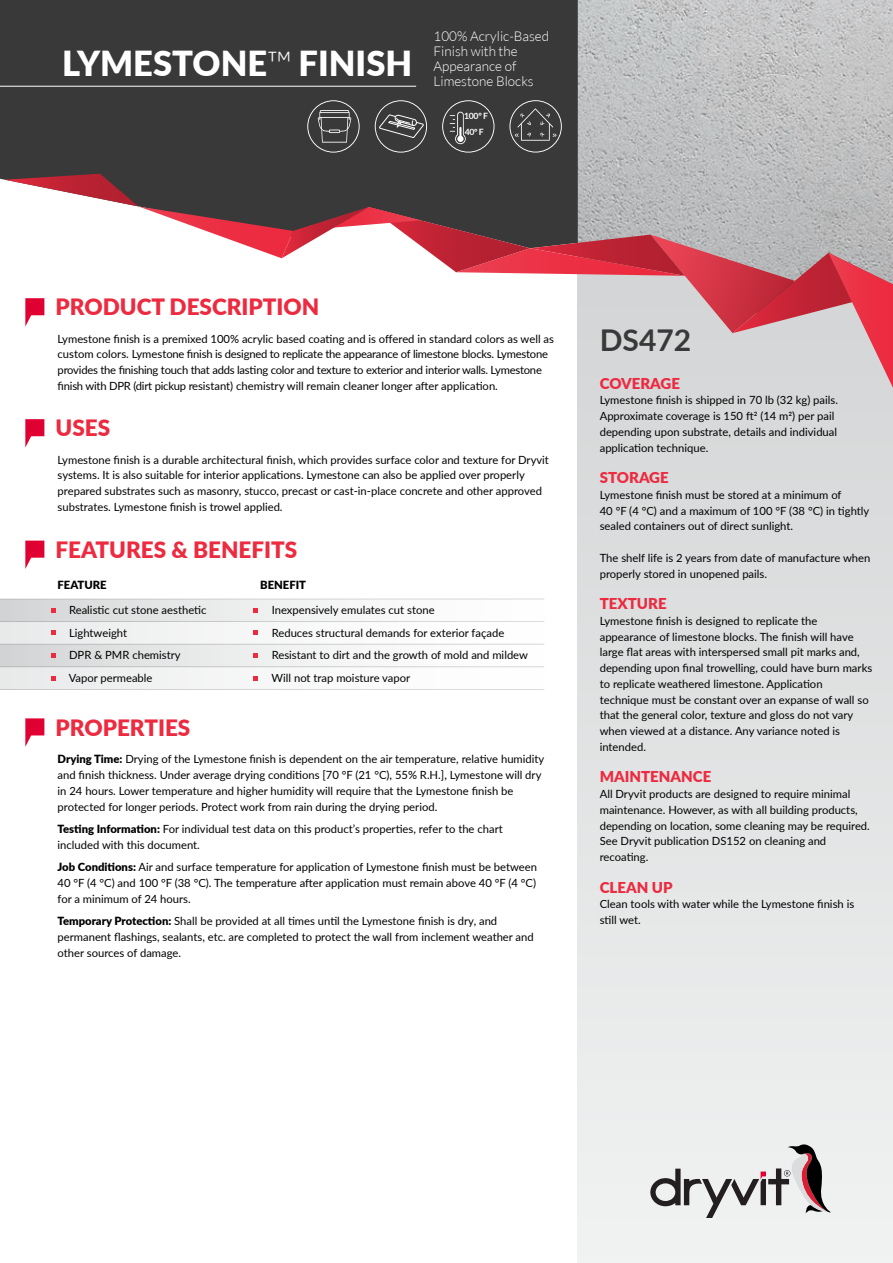
<style>
.page{position:relative;width:893px;height:1263px;background:#fff}
.page>*{position:absolute;margin:0;border:0;box-sizing:border-box;transform-origin:0 0}
.t1{font:900 34.5px "Lato";color:#fff}
.t2{font:700 30px "Lato";color:#393939}
.t3{font:900 22.5px "Lato";color:#ec2b40}
.t4{font:900 15px "Lato";color:#ec2b40}
.t5{font:300 13.5px/15px "Lato";color:#fff}
.t6{font:11.25px/15.8px "Lato";color:#000}
.t7{font:11.25px/15.8px "Lato";letter-spacing:-.02em;color:#000}
.t8{font:900 11.25px "Lato";color:#000}
.t9{font:700 8.7px "Lato";letter-spacing:-.04em;color:#fff}
.s1{font-weight:300}
.s2{font-weight:900}
</style>
<div class="page">
<div style="left:0;top:599px;width:544px;height:23px;background:linear-gradient(to right,#d6d8d8,#fff)"></div>
<div style="left:0;top:622px;width:544px;height:22px;background:linear-gradient(to right,#eaeaeb,#fff)"></div>
<div style="left:0;top:644px;width:544px;height:23px;background:linear-gradient(to right,#d6d8d8,#fff)"></div>
<div style="left:0;top:667px;width:544px;height:22px;background:linear-gradient(to right,#eaebec,#fff)"></div>
<div style="left:578px;top:216px;width:315px;height:1047px;background:linear-gradient(to right,#e3e4e5,#e3e4e5)"></div>
<div style="left:0;top:0;width:578px;height:180px;background:#393939"></div>
<img style="left:578px;top:0;width:315px;height:174px">
<hr style="left:0;top:86px;width:416px;height:1px;background:#fff">
<svg style="left:509px;top:100px;width:53px;height:53px;background:#4d4d4d"></svg>
<svg style="left:307px;top:100px;width:53px;height:53px;background:#515151"></svg>
<svg style="left:375px;top:100px;width:52px;height:53px;background:#525252"></svg>
<svg style="left:442px;top:100px;width:52px;height:53px;background:#4c4c4c"></svg>
<hr style="left:0;top:599px;width:544px;height:1px;background:#393939">
<hr style="left:0;top:621px;width:544px;height:1px;background:#393939">
<hr style="left:0;top:644px;width:544px;height:1px;background:#393939">
<hr style="left:0;top:666px;width:544px;height:1px;background:#393939">
<hr style="left:0;top:689px;width:544px;height:1px;background:#393939">
<svg style="left:51px;top:608px;width:4px;height:4px"></svg>
<svg style="left:51px;top:631px;width:4px;height:4px"></svg>
<svg style="left:51px;top:653px;width:4px;height:4px"></svg>
<svg style="left:51px;top:676px;width:4px;height:4px"></svg>
<svg style="left:253px;top:608px;width:4px;height:4px"></svg>
<svg style="left:253px;top:631px;width:4px;height:4px"></svg>
<svg style="left:253px;top:653px;width:4px;height:4px"></svg>
<svg style="left:253px;top:676px;width:4px;height:4px"></svg>
<svg style="left:5px;top:174px;width:888px;height:214px"></svg>
<svg style="left:25px;top:419px;width:19px;height:28px"></svg>
<svg style="left:25px;top:541px;width:19px;height:28px"></svg>
<svg style="left:25px;top:718px;width:19px;height:29px"></svg>
<svg style="left:650px;top:1144px;width:181px;height:74px"></svg>
<h1 class="t1" style="left:62px;top:37px;width:351px">LYMESTONE<span class="s1">™</span> FINISH</h1>
<p class="t5" style="left:434px;top:28px;width:117px">100% Acrylic-Based<br>Finish with the<br>Appearance of<br>Limestone Blocks</p>
<p class="t9" style="left:464px;top:110px;width:25px">100º F</p>
<p class="t9" style="left:465px;top:125px;width:21px">40º F</p>
<h3 class="t3" style="left:56px;top:290px;width:265px">PRODUCT DESCRIPTION</h3>
<p class="t7" style="left:58px;top:330px;width:498px">Lymestone finish is a premixed 100% acrylic based coating and is offered in standard colors as well as custom colors. Lymestone finish is designed to replicate the appearance of limestone blocks. Lymestone provides the finishing touch that adds lasting color and texture to exterior and interior walls. Lymestone finish with DPR (dirt pickup resistant) chemistry will remain cleaner longer after application.</p>
<h3 class="t3" style="left:56px;top:411px;width:56px">USES</h3>
<p class="t6" style="left:58px;top:451px;width:493px">Lymestone finish is a durable architectural finish, which provides surface color and texture for Dryvit systems. It is also suitable for interior applications. Lymestone can also be applied over properly prepared substrates such as masonry, stucco, precast or cast-in-place concrete and other approved substrates. Lymestone finish is trowel applied.</p>
<h3 class="t3" style="left:56px;top:533px;width:243px">FEATURES &amp; BENEFITS</h3>
<p class="t8" style="left:58px;top:576px;width:51px">FEATURE</p>
<p class="t6" style="left:69px;top:598px;width:139px;line-height:22.5px">Realistic cut stone aesthetic<br>Lightweight<br>DPR &amp; PMR chemistry<br>Vapor permeable</p>
<h3 class="t3" style="left:56px;top:711px;width:136px">PROPERTIES</h3>
<p class="t8" style="left:260px;top:576px;width:47px">BENEFIT</p>
<p class="t6" style="left:272px;top:598px;width:258px;line-height:22.5px">Inexpensively emulates cut stone<br>Reduces structural demands for exterior façade Resistant to dirt and the growth of mold and mildew Will not trap moisture vapor</p>
<p class="t6" style="left:58px;top:751px;width:488px"><span class="s2">Drying Time:</span> Drying of the Lymestone finish is dependent on the air temperature, relative humidity and finish thickness. Under average drying conditions [70 °F (21 °C), 55% R.H.], Lymestone will dry in 24 hours. Lower temperature and higher humidity will require that the Lymestone finish be protected for longer periods. Protect work from rain during the drying period.</p>
<p class="t6" style="left:58px;top:821px;width:447px"><span class="s2">Testing Information:</span> For individual test data on this product’s properties, refer to the chart included with this document.</p>
<p class="t6" style="left:58px;top:859px;width:481px;text-align:justify"><span class="s2">Job Conditions:</span> Air and surface temperature for application of Lymestone finish must be between 40 °F (4 °C) and 100 °F (38 °C). The temperature after application must remain above 40 °F (4 °C) for a minimum of 24 hours.</p>
<p class="t6" style="left:58px;top:913px;width:478px"><span class="s2">Temporary Protection:</span> Shall be provided at all times until the Lymestone finish is dry, and permanent flashings, sealants, etc. are completed to protect the wall from inclement weather and other sources of damage.</p>
<h2 class="t2" style="left:600px;top:318px;width:93px">DS472</h2>
<h3 class="t4" style="left:600px;top:372px;width:82px">COVERAGE</h3>
<p class="t6" style="left:600px;top:392px;width:240px">Lymestone finish is shipped in 70 lb (32 kg) pails.<br>Approximate coverage is 150 ft2 (14 m2) per pail depending upon substrate, details and individual application technique.</p>
<h3 class="t4" style="left:600px;top:466px;width:70px">STORAGE</h3>
<p class="t6" style="left:600px;top:486px;width:271px">Lymestone finish must be stored at a minimum of<br>40 °F (4 °C) and a maximum of 100 °F (38 °C) in tightly sealed containers out of direct sunlight.</p>
<p class="t6" style="left:600px;top:549px;width:272px">The shelf life is 2 years from date of manufacture when properly stored in unopened pails.</p>
<h3 class="t4" style="left:600px;top:592px;width:68px">TEXTURE</h3>
<p class="t6" style="left:600px;top:612px;width:274px">Lymestone finish is designed to replicate the appearance of limestone blocks. The finish will have large flat areas with interspersed small pit marks and, depending upon final trowelling, could have burn marks to replicate weathered limestone. Application technique must be constant over an expanse of wall so that the general color, texture and gloss do not vary when viewed at a distance. Any variance noted is intended.</p>
<h3 class="t4" style="left:600px;top:766px;width:113px">MAINTENANCE</h3>
<p class="t6" style="left:600px;top:786px;width:272px">All Dryvit products are designed to require minimal maintenance. However, as with all building products, depending on location, some cleaning may be required.<br>See Dryvit publication DS152 on cleaning and recoating.</p>
<h3 class="t4" style="left:600px;top:876px;width:74px">CLEAN UP</h3>
<p class="t6" style="left:600px;top:896px;width:256px">Clean tools with water while the Lymestone finish is still wet.</p>
</div>
